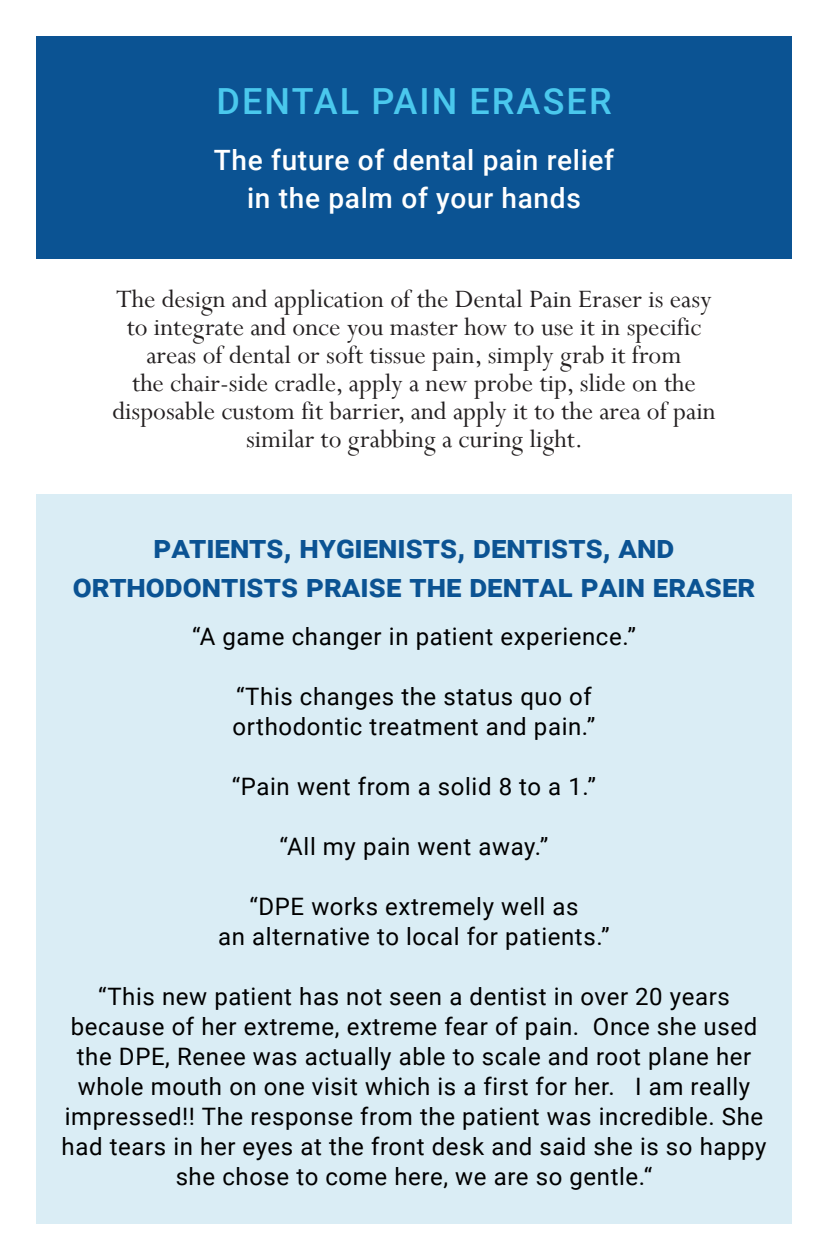
<style>
.page{position:relative;width:828px;height:1260px;background:#fff}
.page>*{position:absolute;margin:0;border:0;box-sizing:border-box;transform-origin:0 0}
.Heading_1{font:500 36px "Roboto";letter-spacing:.06em;color:#4ac8ed}
.Heading_2{font:700 32px/38.4px "Roboto";color:#0b5393;text-align:center}
.t1{font:28px/28px "Perpetua";color:#231f20;text-align:center}
.Heading_1-2{font:500 28px "Roboto";letter-spacing:.025em;color:#fff}
.Heading_1-3{font:24px/30px "Roboto";letter-spacing:.025em;color:#000;text-align:center}
</style>
<div class="page">
<div style="left:36px;top:36px;width:756px;height:222px;background:#0b5393"></div>
<div style="left:36px;top:495px;width:756px;height:729px;background:#daedf5"></div>
<p class="Heading_1" style="left:216px;top:76px;width:397px">DENTAL PAIN ERASER</p>
<p class="Heading_1-2" style="left:214px;top:140px;width:402px">The future of dental pain relief</p>
<p class="Heading_1-2" style="left:247px;top:178px;width:335px">in the palm of your hands</p>
<p class="t1" style="left:112px;top:284px;width:605px">The design and application of the Dental Pain Eraser is easy to integrate and once you master how to use it in specific areas of dental or soft tissue pain, simply grab it from<br>the chair-side cradle, apply a new probe tip, slide on the disposable custom fit barrier, and apply it to the area of pain similar to grabbing a curing light.</p>
<p class="Heading_2" style="left:73px;top:526px;width:684px">patients, hygienists, dentists, and orthodontists praise the dental pain eraser</p>
<p class="Heading_1-3" style="left:192px;top:620px;width:445px">“A game changer in patient experience.”</p>
<p class="Heading_1-3" style="left:233px;top:680px;width:364px;text-align:left">“This changes the status quo of orthodontic treatment and pain.”</p>
<p class="Heading_1-3" style="left:232px;top:770px;width:366px">“Pain went from a solid 8 to a 1.”</p>
<p class="Heading_1-3" style="left:280px;top:830px;width:270px">“All my pain went away.”</p>
<p class="Heading_1-3" style="left:218px;top:890px;width:393px">“DPE works extremely well as<br>an alternative to local for patients.”</p>
<p class="Heading_1-3" style="left:62px;top:980px;width:707px">“This new patient has not seen a dentist in over 20 years because of her extreme, extreme fear of pain. Once she used the DPE, Renee was actually able to scale and root plane her whole mouth on one visit which is a first for her. I am really impressed!! The response from the patient was incredible. She had tears in her eyes at the front desk and said she is so happy she chose to come here, we are so gentle.“</p>
</div>
